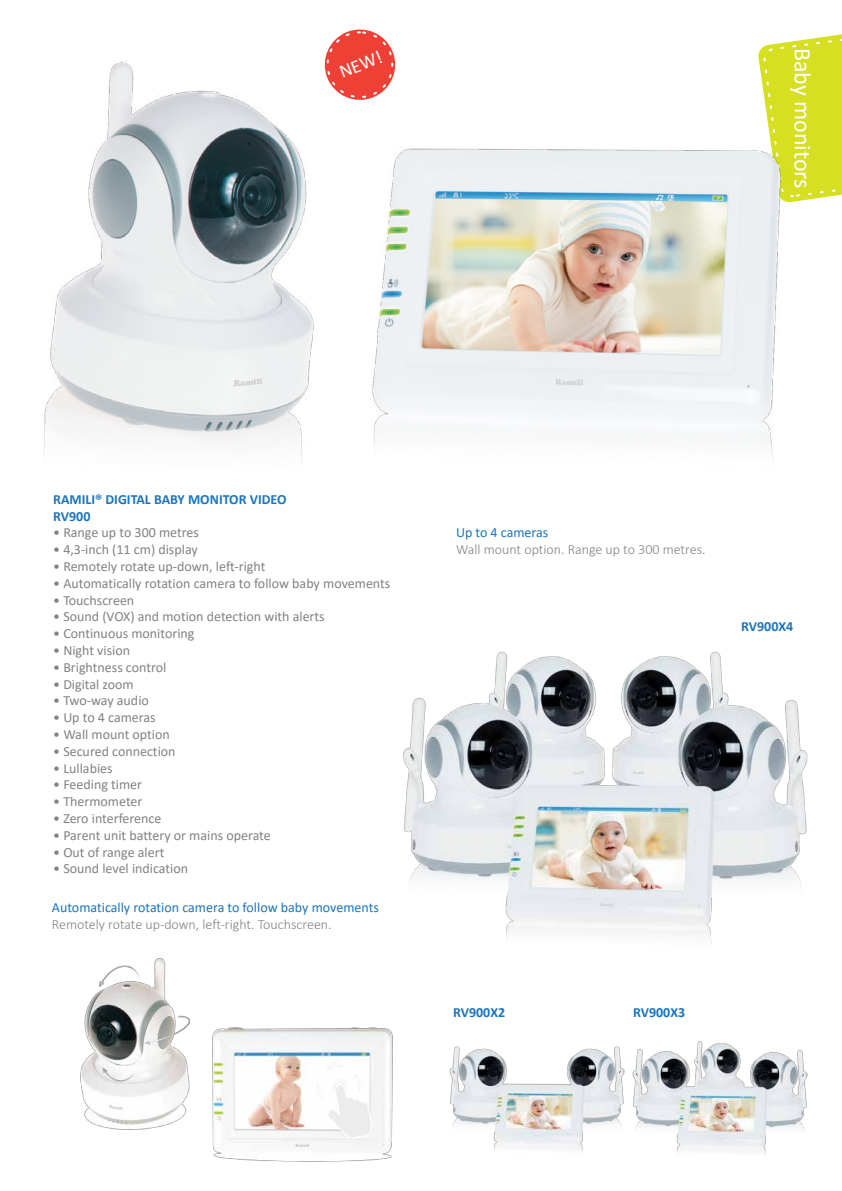
<style>
.page{position:relative;width:842px;height:1191px;background:#fff}
.page>*{position:absolute;margin:0;border:0;box-sizing:border-box;transform-origin:0 0}
.t1{font:24px "Calibri";color:#fff}
.t2{font:19px "Calibri";color:#fff}
.t3{font:14px "Calibri";color:#808284}
.t4{font:300 14px "Calibri";color:#808284}
.t5{font:14px "Calibri";color:#1b75bc}
.t6{font:700 14px/16.8px "Calibri";color:#1b75bc}
</style>
<div class="page">
<div style="left:808px;top:34px;width:34px;height:166px;background:#d6df22"></div>
<img style="left:80px;top:958px;width:313px;height:204px">
<img style="left:403px;top:651px;width:405px;height:293px">
<img style="left:449px;top:1046px;width:175px;height:106px">
<img style="left:632px;top:1041px;width:175px;height:114px">
<img style="left:44px;top:39px;width:764px;height:422px">
<svg style="left:320px;top:29px;width:80px;height:76px"></svg>
<h2 class="t2" style="left:335px;top:60px;width:46px;rotate:-22deg">NEW!</h2>
<h1 class="t1" style="left:819px;top:48px;width:143px;rotate:90deg">Baby monitors</h1>
<p class="t6" style="left:53px;top:490px;width:235px">RAMILI® DIGITAL BABY MONITOR VIDEO<br>RV900</p>
<p class="t3" style="left:53px;top:523px;width:147px">• Range up to 300 metres</p>
<p class="t3" style="left:53px;top:540px;width:146px">• 4,3-inch (11 cm) display</p>
<p class="t3" style="left:53px;top:556px;width:214px">• Remotely rotate up-down, left-right</p>
<p class="t3" style="left:53px;top:573px;width:339px">• Automatically rotation camera to follow baby movements</p>
<p class="t3" style="left:53px;top:590px;width:83px">• Touchscreen</p>
<p class="t3" style="left:53px;top:607px;width:273px">• Sound (VOX) and motion detection with alerts</p>
<p class="t3" style="left:53px;top:624px;width:143px">• Continuous monitoring</p>
<p class="t3" style="left:53px;top:640px;width:78px">• Night vision</p>
<p class="t3" style="left:53px;top:657px;width:115px">• Brightness control</p>
<p class="t3" style="left:53px;top:674px;width:82px">• Digital zoom</p>
<p class="t3" style="left:53px;top:691px;width:97px">• Two-way audio</p>
<p class="t3" style="left:53px;top:708px;width:104px">• Up to 4 cameras</p>
<p class="t3" style="left:53px;top:724px;width:118px">• Wall mount option</p>
<p class="t3" style="left:53px;top:741px;width:124px">• Secured connection</p>
<p class="t3" style="left:53px;top:758px;width:61px">• Lullabies</p>
<p class="t3" style="left:53px;top:775px;width:90px">• Feeding timer</p>
<p class="t3" style="left:53px;top:792px;width:91px">• Thermometer</p>
<p class="t3" style="left:53px;top:808px;width:110px">• Zero interference</p>
<p class="t3" style="left:53px;top:825px;width:219px">• Parent unit battery or mains operate</p>
<p class="t3" style="left:53px;top:842px;width:113px">• Out of range alert</p>
<p class="t3" style="left:53px;top:859px;width:136px">• Sound level indication</p>
<p class="t5" style="left:52px;top:898px;width:328px">Automatically rotation camera to follow baby movements</p>
<p class="t4" style="left:52px;top:915px;width:281px">Remotely rotate up-down, left-right. Touchscreen.</p>
<p class="t5" style="left:456px;top:523px;width:94px">Up to 4 cameras</p>
<p class="t4" style="left:456px;top:540px;width:251px">Wall mount option. Range up to 300 metres.</p>
<p class="t6" style="left:741px;top:617px;width:54px">RV900X4</p>
<p class="t6" style="left:453px;top:1003px;width:54px">RV900X2</p>
<p class="t6" style="left:633px;top:1003px;width:54px">RV900X3</p>
</div>
